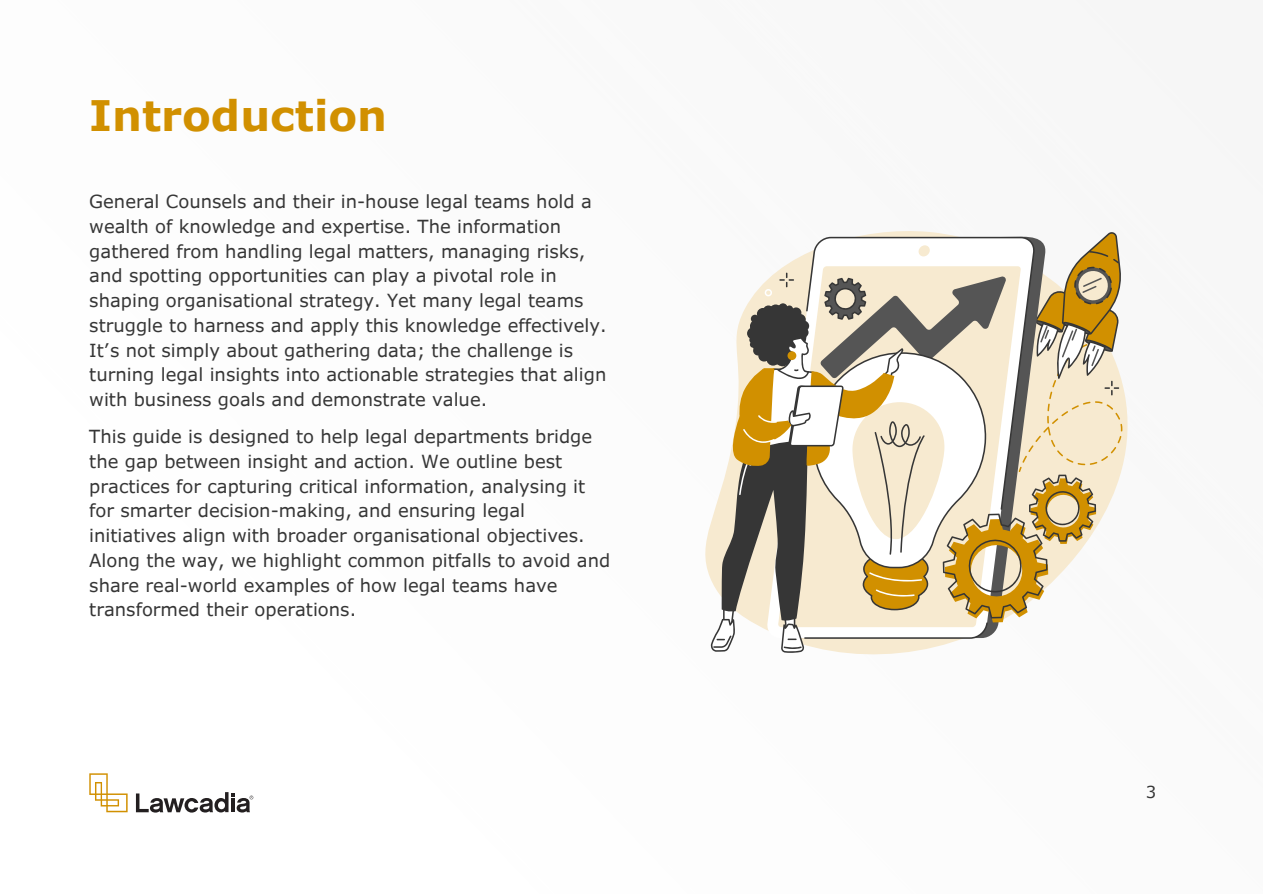
<style>
.page{position:relative;width:1263px;height:894px;background:#fff}
.page>*{position:absolute;margin:0;border:0;box-sizing:border-box;transform-origin:0 0}
.t1{font:700 42px "Verdana Pro";color:#d19000}
.t2{font:18px/24.8px "Verdana Pro";color:#363636}
.t3{font:16.5px "Verdana Pro";color:#363636}
</style>
<div class="page">
<svg style="left:710px;top:231px;width:412px;height:421px"></svg>
<svg style="left:89px;top:773px;width:39px;height:39px"></svg>
<svg style="left:136px;top:792px;width:117px;height:20px"></svg>
<h1 class="t1" style="left:89px;top:89px;width:299px">Introduction</h1>
<p class="t2" style="left:89px;top:189px;width:519px">General Counsels and their in-house legal teams hold a wealth of knowledge and expertise. The information gathered from handling legal matters, managing risks, and spotting opportunities can play a pivotal role in shaping organisational strategy. Yet many legal teams struggle to harness and apply this knowledge effectively.<br>It’s not simply about gathering data; the challenge is turning legal insights into actionable strategies that align with business goals and demonstrate value.</p>
<p class="t2" style="left:89px;top:424px;width:522px">This guide is designed to help legal departments bridge the gap between insight and action. We outline best practices for capturing critical information, analysing it for smarter decision-making, and ensuring legal initiatives align with broader organisational objectives.<br>Along the way, we highlight common pitfalls to avoid and share real-world examples of how legal teams have transformed their operations.</p>
<p class="t3" style="left:1146px;top:781px;width:12px">3</p>
</div>
